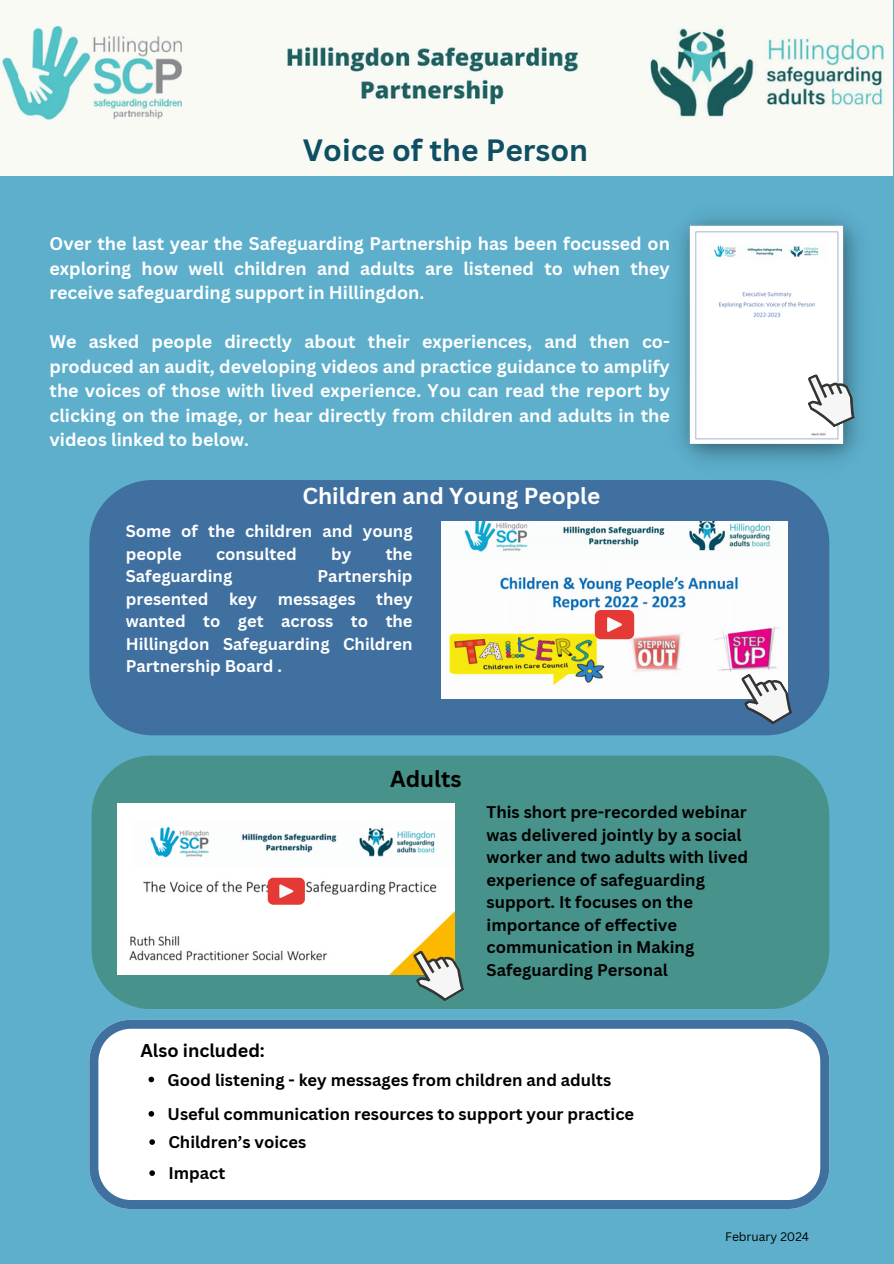
<style>
.page{position:relative;width:894px;height:1264px;background:#fff}
.page>*{position:absolute;margin:0;border:0;box-sizing:border-box;transform-origin:0 0}
.t1{font:700 30px "Canva Sans";color:#0e4f63}
.t2{font:700 22.5px "Canva Sans";color:#fff}
.t3{font:700 22.5px "Canva Sans";color:#000}
.t4{font:700 18px "Canva Sans";color:#000}
.t5{font:700 17.85px/24.5px "Canva Sans";color:#fff;text-align:justify}
.t6{font:700 16.5px/22.5px "Canva Sans";color:#000}
.t7{font:700 16.5px/22.5px "Canva Sans";color:#fff}
.t8{font:12px "Canva Sans";color:#000}
</style>
<div class="page">
<div style="left:0;top:0;width:893px;height:1263px;background:#5dafcc"></div>
<div style="left:92px;top:755px;width:737px;height:254px;background:#47928a;border-radius:60px"></div>
<img style="left:117px;top:803px;width:337px;height:171px">
<svg style="left:268px;top:877px;width:37px;height:27px"></svg>
<svg style="left:403px;top:938px;width:62px;height:63px"></svg>
<div style="left:89px;top:480px;width:740px;height:255px;background:#3f70a0"></div>
<img style="left:441px;top:521px;width:346px;height:177px">
<svg style="left:594px;top:610px;width:40px;height:29px"></svg>
<svg style="left:731px;top:661px;width:66px;height:71px"></svg>
<img style="left:679px;top:216px;width:181px;height:246px">
<svg style="left:797px;top:364px;width:63px;height:69px"></svg>
<img style="left:0;top:0;width:892px;height:176px">
<svg style="left:89px;top:1019px;width:739px;height:189px"></svg>
<svg style="left:148px;top:1076px;width:6px;height:6px"></svg>
<svg style="left:148px;top:1110px;width:6px;height:6px"></svg>
<svg style="left:149px;top:1139px;width:6px;height:5px"></svg>
<svg style="left:149px;top:1170px;width:6px;height:5px"></svg>
<p class="t1" style="left:303px;top:129px;width:287px">Voice of the Person</p>
<p class="t5" style="left:50px;top:231px;width:621px">Over the last year the Safeguarding Partnership has been focussed on exploring how well children and adults are listened to when they receive safeguarding support in Hillingdon.</p>
<p class="t5" style="left:50px;top:329px;width:621px">We asked people directly about their experiences, and then co&shy;produced an audit, developing videos and practice guidance to amplify the voices of those with lived experience. You can read the report by clicking on the image, or hear directly from children and adults in the videos linked to below.</p>
<h3 class="t2" style="left:302px;top:480px;width:299px">Children and Young People</h3>
<h3 class="t7" style="left:126px;top:519px;width:288px">Some of the children and young people</h3>
<h3 class="t7" style="left:216px;top:542px;width:82px">consulted</h3>
<h3 class="t7" style="left:331px;top:542px;width:22px">by</h3>
<h3 class="t7" style="left:385px;top:542px;width:28px">the</h3>
<h3 class="t7" style="left:126px;top:564px;width:108px">Safeguarding</h3>
<h3 class="t7" style="left:126px;top:564px;width:288px;text-align:justify;text-indent:192px">Partnership presented key messages they wanted to get across to the Hillingdon Safeguarding Children Partnership Board .</h3>
<h1 class="t3" style="left:390px;top:763px;width:73px">Adults</h1>
<p class="t6" style="left:486px;top:800px;width:263px">This short pre-recorded webinar was delivered jointly by a social worker and two adults with lived experience of safeguarding support. It focuses on the importance of effective communication in Making<br>Safeguarding Personal</p>
<p class="t4" style="left:140px;top:1038px;width:126px">Also included:</p>
<p class="t6" style="left:167px;top:1067px;width:445px">Good listening - key messages from children and adults</p>
<p class="t6" style="left:167px;top:1102px;width:468px">Useful communication resources to support your practice</p>
<h3 class="t6" style="left:168px;top:1130px;width:139px">Children’s voices</h3>
<h2 class="t6" style="left:168px;top:1161px;width:58px">Impact</h2>
<h3 class="t8" style="left:725px;top:1228px;width:85px">February 2024</h3>
</div>
